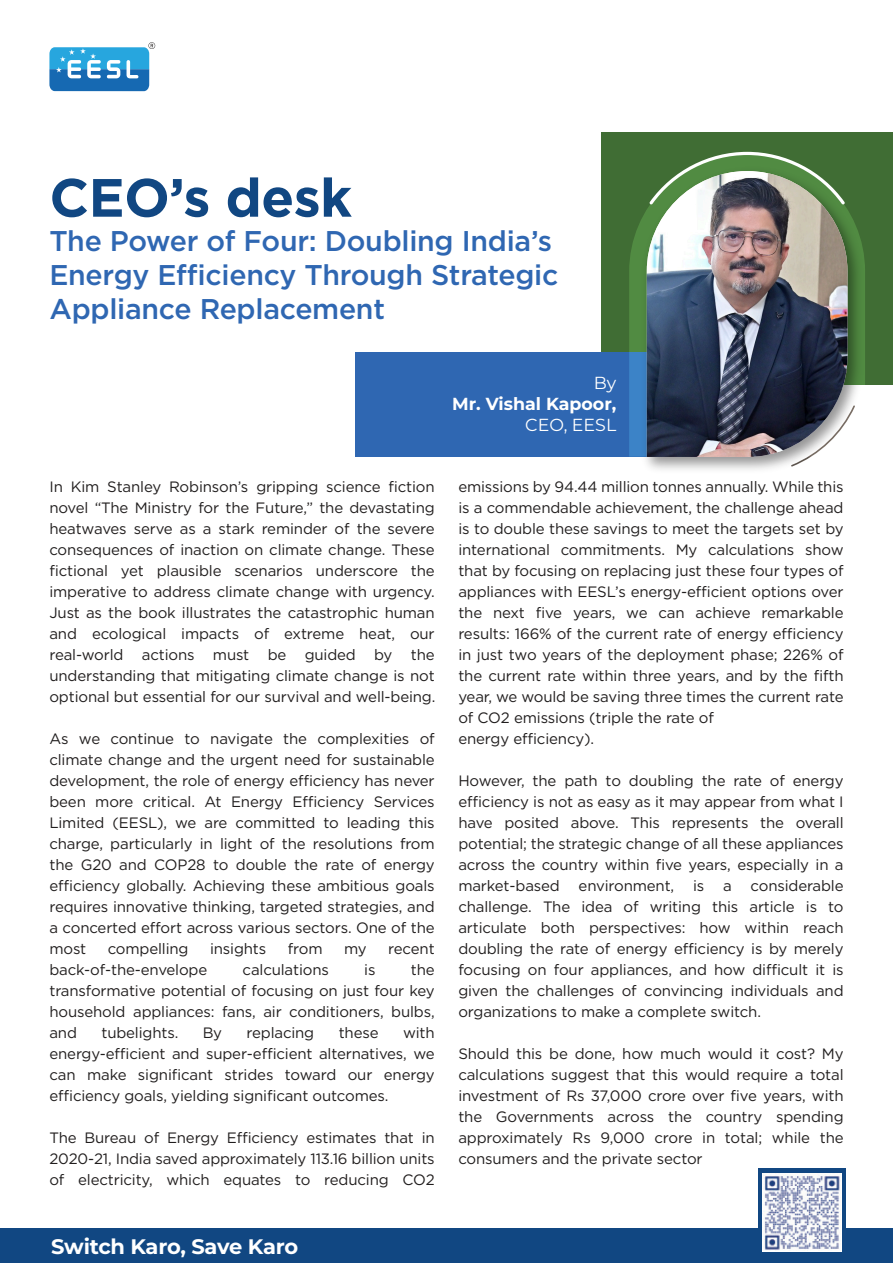
<style>
.page{position:relative;width:893px;height:1263px;background:#fff}
.page>*{position:absolute;margin:0;border:0;box-sizing:border-box;transform-origin:0 0}
.t1{font:700 53.85px "Gotham";letter-spacing:-.01em;color:#114782}
.t2{font:500 28.5px/34.2px "Gotham";letter-spacing:-.01em;color:#2f67b2}
.t3{font:700 21px "Montserrat";letter-spacing:-.02em;color:#fff}
.t4{font:700 17.4px "Montserrat";color:#fff}
.t5{font:17.4px "Montserrat";color:#fff}
.t6{font:15px/21px "Gotham";letter-spacing:-.01em;color:#211e1e;text-align:justify}
</style>
<div class="page">
<div style="left:601px;top:132px;width:292px;height:252px;background:#406d34"></div>
<div style="left:355px;top:353px;width:292px;height:104px;background:#2f67b2"></div>
<svg style="left:49px;top:42px;width:106px;height:49px"></svg>
<svg style="left:629px;top:228px;width:9px;height:229px;background:#46847d"></svg>
<svg style="left:699px;top:152px;width:96px;height:10px"></svg>
<img style="left:638px;top:162px;width:230px;height:308px">
<img style="left:647px;top:171px;width:200px;height:286px">
<div style="left:0;top:1228px;width:893px;height:35px;background:#114782"></div>
<div style="left:758px;top:1168px;width:88px;height:86px;background:#114782"></div>
<img style="left:763px;top:1173px;width:78px;height:79px">
<h1 class="t1" style="left:49px;top:162px;width:304px">CEO’s desk</h1>
<h2 class="t2" style="left:49px;top:223px;width:510px">The Power of Four: Doubling India’s<br>Energy Efficiency Through Strategic<br>Appliance Replacement</h2>
<p class="t6" style="left:49px;top:476px;width:387px">In Kim Stanley Robinson’s gripping science fiction novel “The Ministry for the Future,” the devastating heatwaves serve as a stark reminder of the severe consequences of inaction on climate change. These fictional yet plausible scenarios underscore the imperative to address climate change with urgency.<br>Just as the book illustrates the catastrophic human and ecological impacts of extreme heat, our real-world actions must be guided by the understanding that mitigating climate change is not optional but essential for our survival and well-being.</p>
<p class="t6" style="left:49px;top:728px;width:387px">As we continue to navigate the complexities of climate change and the urgent need for sustainable development, the role of energy efficiency has never been more critical. At Energy Efficiency Services Limited (EESL), we are committed to leading this charge, particularly in light of the resolutions from the G20 and COP28 to double the rate of energy efficiency globally. Achieving these ambitious goals requires innovative thinking, targeted strategies, and a concerted effort across various sectors. One of the most</p>
<p class="t6" style="left:108px;top:938px;width:82px">compelling</p>
<p class="t6" style="left:210px;top:938px;width:58px">insights</p>
<p class="t6" style="left:288px;top:938px;width:36px">from</p>
<p class="t6" style="left:344px;top:938px;width:24px">my</p>
<p class="t6" style="left:388px;top:938px;width:48px">recent</p>
<p class="t6" style="left:49px;top:959px;width:159px">back-of-the-envelope</p>
<p class="t6" style="left:243px;top:959px;width:88px">calculations</p>
<p class="t6" style="left:364px;top:959px;width:13px">is</p>
<p class="t6" style="left:49px;top:959px;width:387px;text-indent:361px">the transformative potential of focusing on just four key household appliances: fans, air conditioners, bulbs, and</p>
<p class="t6" style="left:49px;top:1022px;width:387px;text-indent:354px">with energy-efficient and super-efficient alternatives, we can make significant strides toward our energy efficiency goals, yielding significant outcomes.</p>
<p class="t6" style="left:49px;top:1127px;width:387px">The Bureau of Energy Efficiency estimates that in 2020-21, India saved approximately 113.16 billion units of electricity, which equates to reducing CO2</p>
<p class="t6" style="left:101px;top:1022px;width:78px">tubelights.</p>
<p class="t6" style="left:203px;top:1022px;width:21px">By</p>
<p class="t6" style="left:247px;top:1022px;width:69px">replacing</p>
<p class="t6" style="left:339px;top:1022px;width:41px">these</p>
<p class="t5" style="left:594px;top:371px;width:24px">By</p>
<p class="t4" style="left:452px;top:391px;width:166px">Mr. Vishal Kapoor,</p>
<p class="t5" style="left:525px;top:413px;width:92px">CEO, EESL</p>
<p class="t6" style="left:458px;top:476px;width:387px;text-align:left">emissions by 94.44 million tonnes annually. While this is a commendable achievement, the challenge ahead is to double these savings to meet the targets set by international commitments. My calculations show that by focusing on replacing just these four types of appliances with EESL’s energy-efficient options over the next five years, we can achieve remarkable results: 166% of the current rate of energy efficiency in just two years of the deployment phase; 226% of the current rate within three years, and by the fifth year, we would be saving three times the current rate of CO2 emissions (triple the rate of<br>energy efficiency).</p>
<p class="t6" style="left:458px;top:770px;width:387px">However, the path to doubling the rate of energy efficiency is not as easy as it may appear from what I have posited above. This represents the overall potential; the strategic change of all these appliances across the country within five years, especially in a market-based</p>
<p class="t6" style="left:458px;top:875px;width:387px;text-indent:292px">considerable challenge. The idea of writing this article is to articulate both perspectives: how within reach doubling the rate of energy efficiency is by merely focusing on four appliances, and how difficult it is given the challenges of convincing individuals and organizations to make a complete switch.</p>
<p class="t6" style="left:458px;top:1043px;width:387px">Should this be done, how much would it cost? My calculations suggest that this would require a total investment of Rs 37,000 crore over five years, with the Governments across the country spending approximately Rs 9,000 crore in total; while the consumers and the private sector</p>
<p class="t6" style="left:579px;top:875px;width:97px">environment,</p>
<p class="t6" style="left:693px;top:875px;width:13px">is</p>
<p class="t6" style="left:723px;top:875px;width:10px">a</p>
<h3 class="t3" style="left:51px;top:1231px;width:248px">Switch Karo, Save Karo</h3>
</div>
